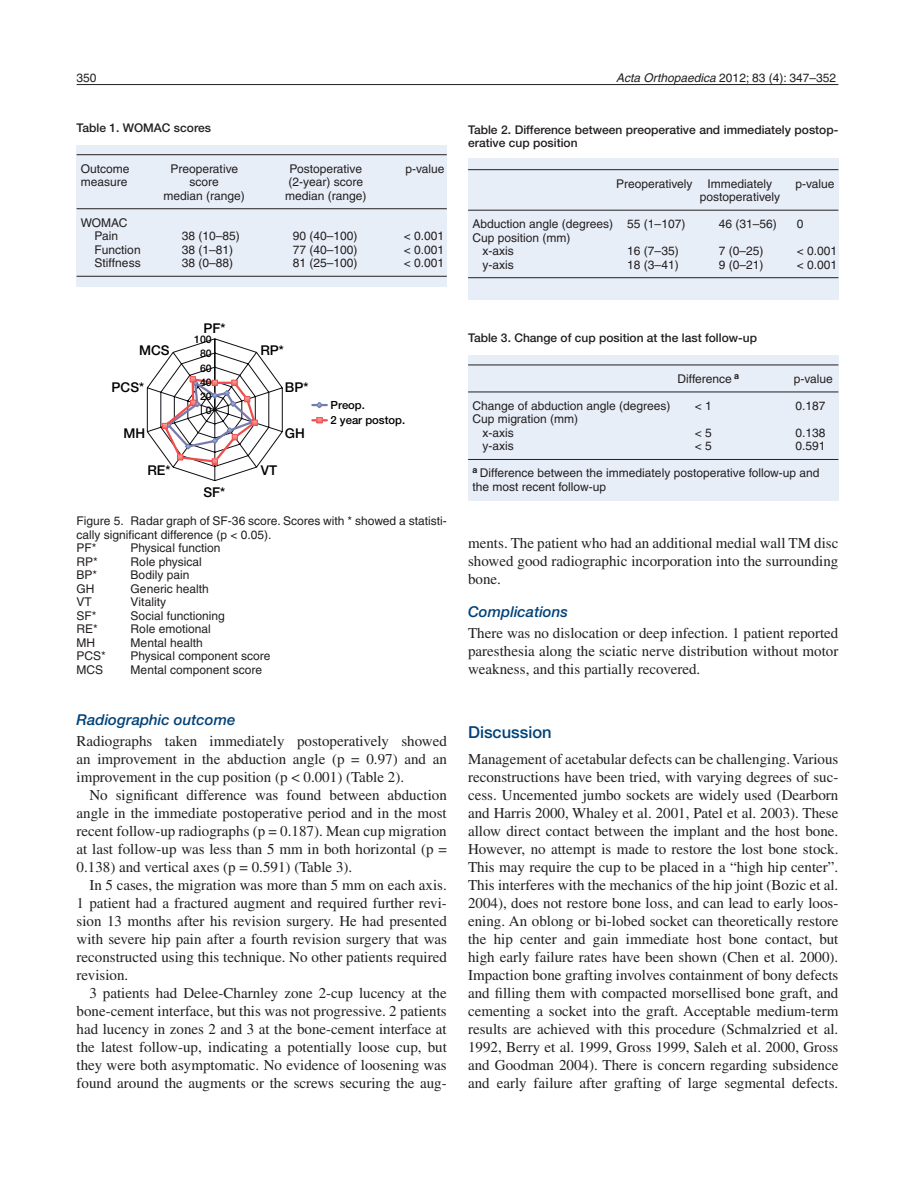
<style>
.page{position:relative;width:915px;height:1191px;background:#fff}
.page>*{position:absolute;margin:0;border:0;box-sizing:border-box;transform-origin:0 0}
.t1{font:500 16.5px "Helvetica Neue LT Std";color:#004279}
.t2{font:15px/18px "Times";color:#231f20;text-align:justify}
.t3{font:italic 500 15px "Helvetica Neue LT Std";color:#004279}
.t4{font:500 13.5px "Helvetica Neue LTW1 G";color:#000}
.t5{font:12px/13.5px "Helvetica";color:#231f20}
.t6{font:500 12px/13.5px "Helvetica Neue LT Std";color:#231f20}
.t7{font:500 11.25px/15.3px "Helvetica Neue LTW1 G";color:#000}
.t8{font:500 10.5px "Helvetica Neue LTW1 G";color:#000}
.s1{font-style:italic}
</style>
<div class="page">
<hr style="left:77px;top:84px;width:761px;height:1px;background:#231f20">
<div style="left:77px;top:145px;width:369px;height:141px;background:#e8eef8"></div>
<hr style="left:77px;top:154px;width:369px;height:1px;background:#231f20">
<hr style="left:77px;top:208px;width:369px;height:1px;background:#231f20">
<hr style="left:77px;top:276px;width:369px;height:1px;background:#231f20">
<svg style="left:147px;top:338px;width:136px;height:143px"></svg>
<svg style="left:312px;top:417px;width:14px;height:6px"></svg>
<svg style="left:312px;top:402px;width:14px;height:6px"></svg>
<div style="left:468px;top:158px;width:370px;height:142px;background:#e8eef8"></div>
<hr style="left:468px;top:169px;width:370px;height:1px;background:#231f20">
<hr style="left:468px;top:210px;width:370px;height:1px;background:#231f20">
<hr style="left:468px;top:277px;width:370px;height:1px;background:#231f20">
<div style="left:468px;top:355px;width:370px;height:145px;background:#e8eef8"></div>
<hr style="left:468px;top:365px;width:370px;height:1px;background:#231f20">
<hr style="left:468px;top:392px;width:370px;height:1px;background:#231f20">
<hr style="left:468px;top:459px;width:370px;height:1px;background:#231f20">
<p class="t5" style="left:77px;top:71px;width:22px">350</p>
<p class="t5" style="left:615px;top:71px;width:222px"><span class="s1">Acta Orthopaedica</span> 2012; 83 (4): 347–352</p>
<p class="t6" style="left:77px;top:121px;width:136px">Table 1. WOMAC scores</p>
<p class="t5" style="left:81px;top:162px;width:50px">Outcome</p>
<p class="t5" style="left:170px;top:162px;width:69px">Preoperative</p>
<p class="t5" style="left:289px;top:162px;width:74px">Postoperative</p>
<p class="t5" style="left:405px;top:162px;width:41px">p-value</p>
<p class="t5" style="left:81px;top:175px;width:48px">measure</p>
<p class="t5" style="left:189px;top:175px;width:31px">score</p>
<p class="t5" style="left:288px;top:175px;width:76px">(2-year) score</p>
<p class="t5" style="left:163px;top:189px;width:83px">median (range)</p>
<p class="t5" style="left:285px;top:189px;width:83px">median (range)</p>
<p class="t5" style="left:81px;top:216px;width:48px;text-align:center">WOMAC<br>Pain</p>
<p class="t5" style="left:182px;top:229px;width:60px">38 (10–85)</p>
<p class="t5" style="left:293px;top:229px;width:66px">90 (40–100)</p>
<p class="t5" style="left:404px;top:229px;width:42px">&lt; 0.001</p>
<p class="t5" style="left:95px;top:243px;width:48px">Function</p>
<p class="t5" style="left:182px;top:243px;width:53px">38 (1–81)</p>
<p class="t5" style="left:293px;top:243px;width:66px">77 (40–100)</p>
<p class="t5" style="left:404px;top:243px;width:42px">&lt; 0.001</p>
<p class="t5" style="left:95px;top:256px;width:48px">Stiffness</p>
<p class="t5" style="left:182px;top:256px;width:53px">38 (0–88)</p>
<p class="t5" style="left:293px;top:256px;width:66px">81 (25–100)</p>
<p class="t5" style="left:404px;top:256px;width:42px">&lt; 0.001</p>
<p class="t4" style="left:203px;top:320px;width:23px">PF*</p>
<p class="t8" style="left:194px;top:333px;width:19px">100</p>
<p class="t4" style="left:139px;top:342px;width:32px">MCS</p>
<p class="t8" style="left:200px;top:347px;width:13px">80</p>
<p class="t4" style="left:260px;top:342px;width:25px">RP*</p>
<p class="t8" style="left:200px;top:361px;width:13px">60</p>
<p class="t4" style="left:111px;top:379px;width:34px">PCS*</p>
<p class="t4" style="left:123px;top:425px;width:23px">MH</p>
<p class="t8" style="left:200px;top:376px;width:13px">40</p>
<p class="t8" style="left:200px;top:390px;width:13px">20</p>
<p class="t8" style="left:206px;top:404px;width:7px">0</p>
<p class="t4" style="left:285px;top:379px;width:25px">BP*</p>
<p class="t4" style="left:285px;top:425px;width:21px">GH</p>
<p class="t7" style="left:330px;top:397px;width:76px">Preop.<br>2 year postop.</p>
<p class="t4" style="left:147px;top:462px;width:24px">RE*</p>
<p class="t4" style="left:261px;top:462px;width:18px">VT</p>
<p class="t4" style="left:203px;top:484px;width:23px">SF*</p>
<p class="t5" style="left:77px;top:514px;width:371px">Figure 5. Radar graph of SF-36 score. Scores with * showed a statisti&shy;cally significant difference (p &lt; 0.05).<br>PF*</p>
<p class="t5" style="left:131px;top:541px;width:91px">Physical function</p>
<p class="t5" style="left:77px;top:555px;width:23px">RP*</p>
<p class="t5" style="left:131px;top:555px;width:72px">Role physical</p>
<p class="t5" style="left:77px;top:568px;width:22px">BP*</p>
<p class="t5" style="left:131px;top:568px;width:60px">Bodily pain</p>
<p class="t5" style="left:77px;top:582px;width:19px">GH</p>
<p class="t5" style="left:131px;top:582px;width:80px">Generic health</p>
<p class="t5" style="left:77px;top:595px;width:17px">VT</p>
<p class="t5" style="left:131px;top:595px;width:37px">Vitality</p>
<p class="t5" style="left:77px;top:609px;width:22px">SF*</p>
<p class="t5" style="left:131px;top:609px;width:96px">Social functioning</p>
<p class="t5" style="left:77px;top:622px;width:23px">RE*</p>
<p class="t5" style="left:131px;top:622px;width:82px">Role emotional</p>
<p class="t5" style="left:77px;top:636px;width:20px">MH</p>
<p class="t5" style="left:131px;top:636px;width:74px">Mental health</p>
<p class="t5" style="left:77px;top:649px;width:31px">PCS*</p>
<p class="t5" style="left:131px;top:649px;width:141px">Physical component score</p>
<p class="t5" style="left:77px;top:663px;width:28px">MCS</p>
<p class="t5" style="left:131px;top:663px;width:133px">Mental component score</p>
<p class="t3" style="left:77px;top:710px;width:160px">Radiographic outcome</p>
<p class="t2" style="left:77px;top:731px;width:371px">Radiographs taken immediately postoperatively showed an improvement in the abduction angle (p = 0.97) and an improvement in the cup position (p &lt; 0.001) (Table 2).</p>
<p class="t2" style="left:77px;top:785px;width:371px;text-indent:13px">No significant difference was found between abduction angle in the immediate postoperative period and in the most recent follow-up radiographs (p = 0.187). Mean cup migration at last follow-up was less than 5 mm in both horizontal (p = 0.138) and vertical axes (p = 0.591) (Table 3).</p>
<p class="t2" style="left:77px;top:875px;width:371px;text-indent:13px">In 5 cases, the migration was more than 5 mm on each axis.<br>1 patient had a fractured augment and required further revi&shy;sion 13 months after his revision surgery. He had presented with severe hip pain after a fourth revision surgery that was reconstructed using this technique. No other patients required revision.</p>
<p class="t2" style="left:77px;top:983px;width:371px;text-indent:13px">3 patients had Delee-Charnley zone 2-cup lucency at the bone-cement interface, but this was not progressive. 2 patients had lucency in zones 2 and 3 at the bone-cement interface at the latest follow-up, indicating a potentially loose cup, but they were both asymptomatic. No evidence of loosening was found around the augments or the screws securing the aug-</p>
<p class="t6" style="left:468px;top:122px;width:371px">Table 2. Difference between preoperative and immediately postop&shy;erative cup position</p>
<p class="t5" style="left:616px;top:177px;width:78px">Preoperatively</p>
<p class="t5" style="left:707px;top:177px;width:66px">Immediately</p>
<p class="t5" style="left:795px;top:177px;width:41px">p-value</p>
<p class="t5" style="left:699px;top:190px;width:82px">postoperatively</p>
<p class="t5" style="left:472px;top:217px;width:214px">Abduction angle (degrees) 55 (1–107)</p>
<p class="t5" style="left:718px;top:217px;width:60px">46 (31–56)</p>
<p class="t5" style="left:796px;top:217px;width:8px">0</p>
<p class="t5" style="left:482px;top:231px;width:90px;text-indent:-10px">Cup position (mm) x-axis</p>
<p class="t5" style="left:627px;top:244px;width:53px">16 (7–35)</p>
<p class="t5" style="left:718px;top:244px;width:46px">7 (0–25)</p>
<p class="t5" style="left:796px;top:244px;width:42px">&lt; 0.001</p>
<p class="t5" style="left:482px;top:258px;width:33px">y-axis</p>
<p class="t5" style="left:627px;top:258px;width:53px">18 (3–41)</p>
<p class="t5" style="left:718px;top:258px;width:46px">9 (0–21)</p>
<p class="t5" style="left:796px;top:258px;width:42px">&lt; 0.001</p>
<p class="t6" style="left:468px;top:331px;width:290px">Table 3. Change of cup position at the last follow-up</p>
<p class="t5" style="left:677px;top:372px;width:63px">Difference <sup>a</sup></p>
<p class="t5" style="left:793px;top:372px;width:41px">p-value</p>
<p class="t5" style="left:472px;top:399px;width:199px">Change of abduction angle (degrees)</p>
<p class="t5" style="left:694px;top:399px;width:19px">&lt; 1</p>
<p class="t5" style="left:795px;top:399px;width:32px">0.187</p>
<p class="t5" style="left:482px;top:412px;width:97px;text-indent:-10px">Cup migration (mm) x-axis</p>
<p class="t5" style="left:694px;top:426px;width:19px">&lt; 5</p>
<p class="t5" style="left:795px;top:426px;width:32px">0.138</p>
<p class="t5" style="left:482px;top:439px;width:33px">y-axis</p>
<p class="t5" style="left:694px;top:439px;width:19px">&lt; 5</p>
<p class="t5" style="left:795px;top:439px;width:32px">0.591</p>
<p class="t5" style="left:472px;top:466px;width:348px"><sup>a</sup> Difference between the immediately postoperative follow-up and the most recent follow-up</p>
<p class="t2" style="left:468px;top:533px;width:371px">ments. The patient who had an additional medial wall TM disc showed good radiographic incorporation into the surrounding bone.</p>
<p class="t3" style="left:468px;top:602px;width:101px">Complications</p>
<p class="t2" style="left:468px;top:623px;width:371px">There was no dislocation or deep infection. 1 patient reported paresthesia along the sciatic nerve distribution without motor weakness, and this partially recovered.</p>
<p class="t1" style="left:468px;top:722px;width:85px">Discussion</p>
<p class="t2" style="left:468px;top:749px;width:371px">Management of acetabular defects can be challenging. Various reconstructions have been tried, with varying degrees of suc&shy;cess. Uncemented jumbo sockets are widely used (Dearborn and Harris 2000, Whaley et al. 2001, Patel et al. 2003). These allow direct contact between the implant and the host bone.<br>However, no attempt is made to restore the lost bone stock.<br>This may require the cup to be placed in a “high hip center”.<br>This interferes with the mechanics of the hip joint (Bozic et al.<br>2004), does not restore bone loss, and can lead to early loos&shy;ening. An oblong or bi-lobed socket can theoretically restore the hip center and gain immediate host bone contact, but high early failure rates have been shown (Chen et al. 2000).<br>Impaction bone grafting involves containment of bony defects and filling them with compacted morsellised bone graft, and cementing a socket into the graft. Acceptable medium-term results are achieved with this procedure (Schmalzried et al.<br>1992, Berry et al. 1999, Gross 1999, Saleh et al. 2000, Gross and Goodman 2004). There is concern regarding subsidence and early failure after grafting of large segmental defects.</p>
</div>
